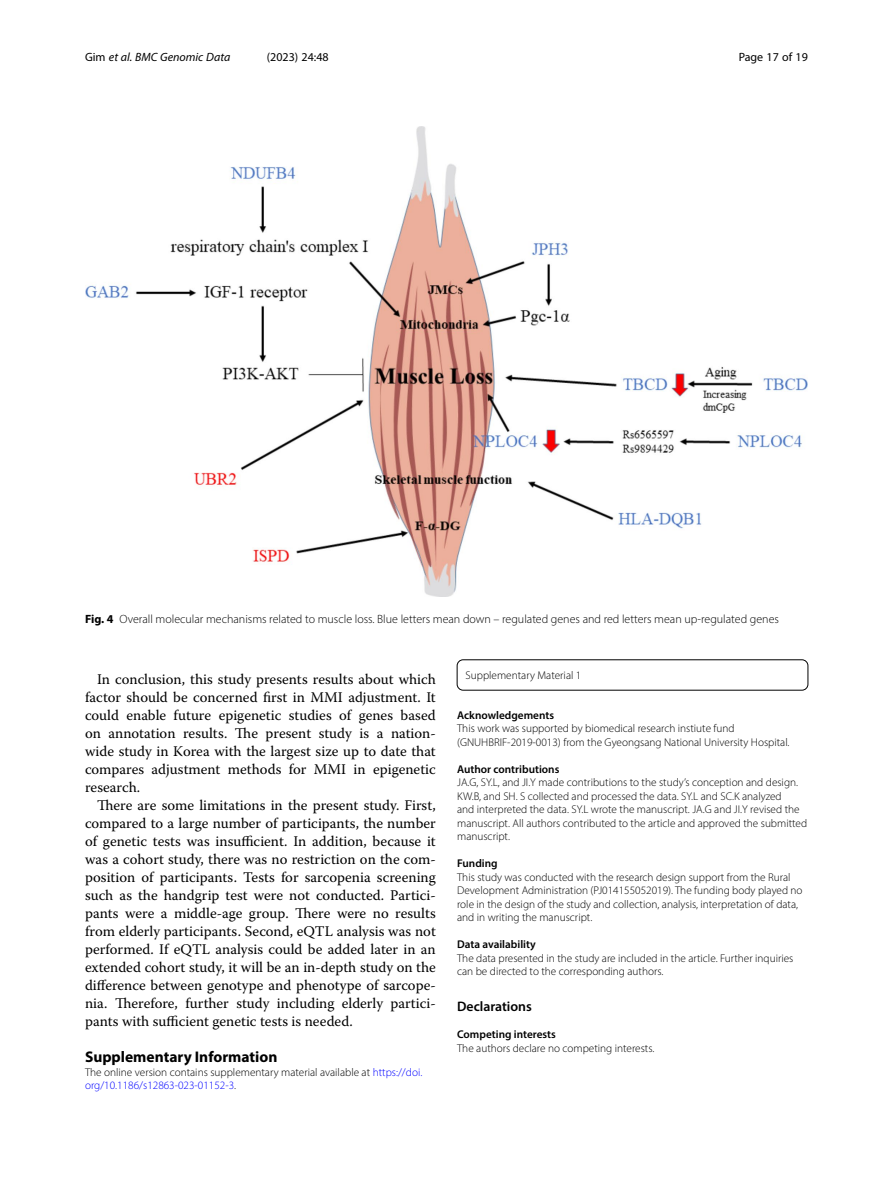
<style>
.page{position:relative;width:893px;height:1191px;background:#fff}
.page>*{position:absolute;margin:0;border:0;box-sizing:border-box;transform-origin:0 0}
.Head_1{font:700 15.45px "Myriad Pro";color:#000}
.Body_Text_Indent{font:14.7px/18px "Warnock Pro";color:#000;text-align:justify}
.Ethics_Declarations{font:600 13.8px "Myriad Pro";color:#000}
.Figure_Caption{font:300 12px "Myriad Pro";color:#000}
.t1{font:italic 12px "Myriad Pro";color:#000}
.t2{font:12px "Myriad Pro";color:#000}
.Author_Contribution{font:300 11.25px/13.5px "Myriad Pro";color:#000}
.Funding{font:300 11.25px/13.5px "Myriad Pro";color:#000}
.Acknowledgements{font:300 11.25px/13.5px "Myriad Pro";color:#000}
.Materials_Availabili{font:300 11.25px/13.5px "Myriad Pro";color:#000}
.Article_Note_ESM{font:300 11.25px/13.5px "Myriad Pro";color:#000}
.Endmatter_Heading{font:600 11.25px "Myriad Pro";color:#000}
.Ethics_Declarations-2{font:300 11.25px "Myriad Pro";color:#000}
.Additional_File_Info{font:300 11.25px "Myriad Pro";color:#000}
.s1{font-style:normal}
.s2{font-weight:700}
.s3{color:#00f}
</style>
<div class="page">
<div style="left:457px;top:659px;width:351px;height:31px;border:1px solid #000;border-radius:6px"></div>
<img style="left:85px;top:126px;width:723px;height:470px">
<p class="t1" style="left:85px;top:50px;width:147px"><span class="s1">Gim</span> et al. BMC Genomic Data</p>
<p class="t2" style="left:267px;top:50px;width:63px">(2023) 24:48</p>
<p class="t2" style="left:739px;top:50px;width:71px">Page 17 of 19</p>
<p class="Figure_Caption" style="left:85px;top:612px;width:695px"><span class="s2">Fig. 4</span> Overall molecular mechanisms related to muscle loss. Blue letters mean down – regulated genes and red letters mean up-regulated genes</p>
<p class="Body_Text_Indent" style="left:85px;top:670px;width:352px;text-indent:12px">In conclusion, this study presents results about which factor should be concerned first in MMI adjustment. It could enable future epigenetic studies of genes based on annotation results. The present study is a nation&shy;wide study in Korea with the largest size up to date that compares adjustment methods for MMI in epigenetic research.</p>
<p class="Body_Text_Indent" style="left:85px;top:796px;width:352px;text-indent:12px">There are some limitations in the present study. First, compared to a large number of participants, the number of genetic tests was insufficient. In addition, because it was a cohort study, there was no restriction on the com&shy;position of participants. Tests for sarcopenia screening such as the handgrip test were not conducted. Partici&shy;pants were a middle-age group. There were no results from elderly participants. Second, eQTL analysis was not performed. If eQTL analysis could be added later in an extended cohort study, it will be an in-depth study on the difference between genotype and phenotype of sarcope&shy;nia. Therefore, further study including elderly partici&shy;pants with sufficient genetic tests is needed.</p>
<p class="Head_1" style="left:85px;top:1047px;width:194px">Supplementary Information</p>
<p class="Article_Note_ESM" style="left:85px;top:1065px;width:339px">The online version contains supplementary material available at <span class="s3">https://doi. org/10.1186/s12863-023-01152-3</span>.</p>
<p class="Additional_File_Info" style="left:466px;top:668px;width:117px">Supplementary Material 1</p>
<p class="Endmatter_Heading" style="left:457px;top:707px;width:98px">Acknowledgements</p>
<p class="Acknowledgements" style="left:457px;top:721px;width:334px">This work was supported by biomedical research instiute fund (GNUHBRIF-2019-0013) from the Gyeongsang National University Hospital.</p>
<p class="Endmatter_Heading" style="left:457px;top:761px;width:104px">Author contributions</p>
<p class="Author_Contribution" style="left:457px;top:775px;width:352px">JA.G, SY.L, and JI.Y made contributions to the study’s conception and design.<br>KW.B, and SH. S collected and processed the data. SY.L and SC.K analyzed<br>and interpreted the data. SY.L wrote the manuscript. JA.G and JI.Y revised the manuscript. All authors contributed to the article and approved the submitted manuscript.</p>
<p class="Endmatter_Heading" style="left:457px;top:856px;width:42px">Funding</p>
<p class="Funding" style="left:457px;top:870px;width:347px">This study was conducted with the research design support from the Rural Development Administration (PJ014155052019). The funding body played no role in the design of the study and collection, analysis, interpretation of data, and in writing the manuscript.</p>
<p class="Endmatter_Heading" style="left:457px;top:937px;width:80px">Data availability</p>
<p class="Materials_Availabili" style="left:457px;top:951px;width:338px">The data presented in the study are included in the article. Further inquiries can be directed to the corresponding authors.</p>
<p class="Ethics_Declarations" style="left:457px;top:997px;width:76px">Declarations</p>
<p class="Endmatter_Heading" style="left:457px;top:1027px;width:100px">Competing interests</p>
<p class="Ethics_Declarations-2" style="left:457px;top:1041px;width:199px">The authors declare no competing interests.</p>
</div>
